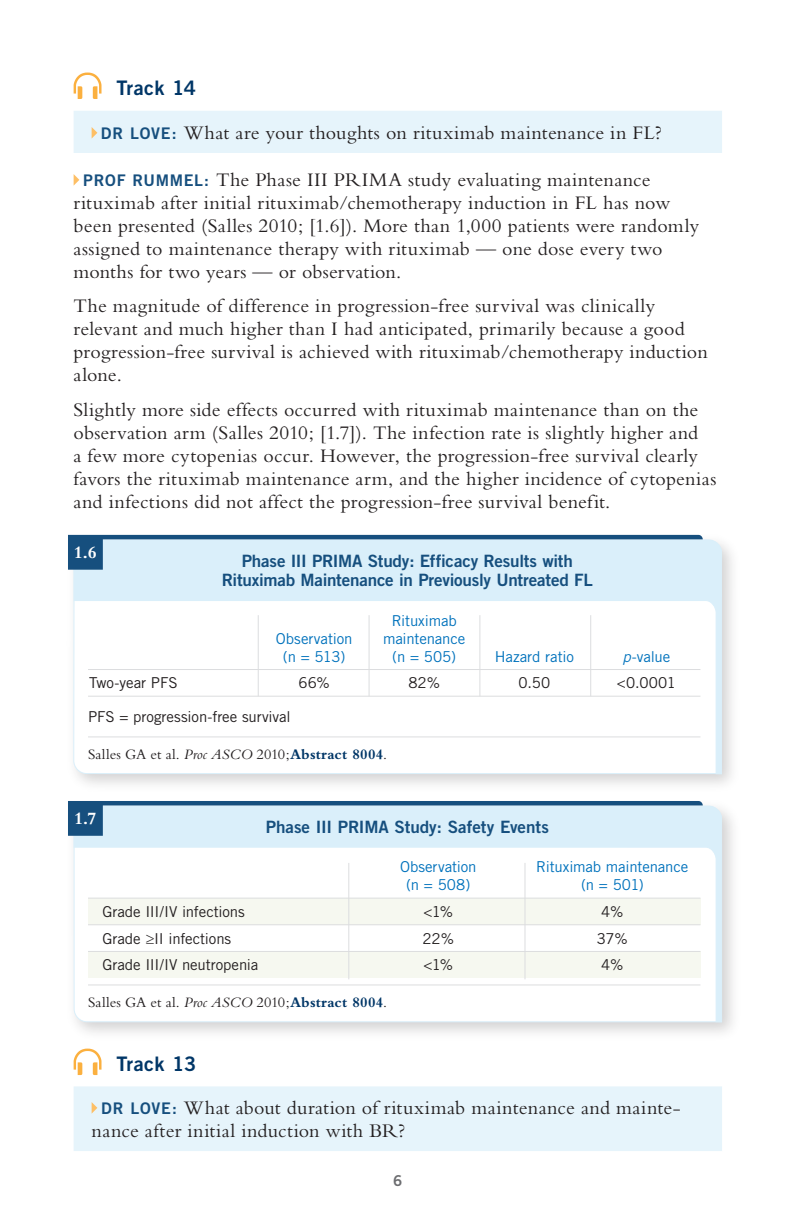
<style>
.page{position:relative;width:794px;height:1225px;background:#fff}
.page>*{position:absolute;margin:0;border:0;box-sizing:border-box;transform-origin:0 0}
.t1{font:20px/23px "Bembo RTP Std";letter-spacing:.015em;color:#231f20}
.t2{font:20px "Trade Gothic LT Std Bd 2";letter-spacing:.005em;color:#003667}
.t3{font:700 18px "Bembo RTP Std";color:#fff}
.t4{font:17px/19px "Trade Gothic LT Std Bd 2";letter-spacing:-.01em;color:#164f7e;text-align:center}
.t5{font:15px "Trade Gothic LT Std";letter-spacing:-.005em;color:#231f20}
.t6{font:15px "Trade Gothic LT Std";letter-spacing:-.01em;color:#0072bc}
.t7{font:15px "Bembo RTP Std";letter-spacing:.01em;color:#231f20}
.t8{font:15px "Trade Gothic LT Std Bd 2";color:#6c6d70}
.s1{font-family:"Trade Gothic LT Std Bd 2";font-size:16px;color:#164f7e}
.s2{font-style:italic}
.s3{font-weight:700;color:#003667}
</style>
<div class="page">
<div style="left:64px;top:531px;width:677px;height:264px;background:#231f20;opacity:.2"></div>
<svg style="left:73px;top:538px;width:649px;height:235px"></svg>
<svg style="left:68px;top:534px;width:634px;height:35px;background:#b8d3e4"></svg>
<div style="left:65px;top:797px;width:677px;height:244px;background:#231f20;opacity:.2"></div>
<svg style="left:73px;top:804px;width:649px;height:217px"></svg>
<svg style="left:68px;top:800px;width:634px;height:35px;background:#b8d3e4"></svg>
<div style="left:74px;top:111px;width:648px;height:42px;background:#e6f4fb"></div>
<svg style="left:74px;top:72px;width:27px;height:27px"></svg>
<svg style="left:92px;top:127px;width:5px;height:11px"></svg>
<svg style="left:74px;top:174px;width:5px;height:11px"></svg>
<div style="left:74px;top:1086px;width:648px;height:64px;background:#e6f4fb"></div>
<svg style="left:74px;top:1048px;width:27px;height:26px"></svg>
<svg style="left:92px;top:1102px;width:5px;height:11px"></svg>
<div style="left:88px;top:951px;width:612px;height:27px;background:#f6f8f0"></div>
<div style="left:88px;top:897px;width:612px;height:27px;background:#f6f8f0"></div>
<hr style="left:88px;top:669px;width:612px;height:1px;background:#dcdddf">
<hr style="left:88px;top:695px;width:612px;height:1px;background:#dcdddf">
<hr style="left:88px;top:736px;width:612px;height:1px;background:#dcdddf">
<hr style="left:590px;top:615px;width:1px;height:81px;background:#dcdddf">
<hr style="left:368px;top:615px;width:1px;height:81px;background:#dcdddf">
<hr style="left:258px;top:615px;width:1px;height:81px;background:#dcdddf">
<hr style="left:479px;top:615px;width:1px;height:81px;background:#dcdddf">
<hr style="left:88px;top:897px;width:612px;height:1px;background:#dcdddf">
<hr style="left:88px;top:924px;width:612px;height:1px;background:#dcdddf">
<hr style="left:88px;top:950px;width:612px;height:1px;background:#dcdddf">
<hr style="left:88px;top:984px;width:612px;height:1px;background:#dcdddf">
<hr style="left:348px;top:862px;width:1px;height:117px;background:#dcdddf">
<hr style="left:524px;top:862px;width:1px;height:117px;background:#dcdddf">
<p class="t2" style="left:116px;top:75px;width:81px">Track 14</p>
<p class="t1" style="left:101px;top:120px;width:562px"><span class="s1">DR LOVE:</span> What are your thoughts on rituximab maintenance in FL?</p>
<p class="t1" style="left:74px;top:167px;width:627px;text-indent:10px"><span class="s1">PROF RUMMEL:</span> The Phase III PRIMA study evaluating maintenance rituximab after initial rituximab/chemotherapy induction in FL has now been presented (Salles 2010; [1.6]). More than 1,000 patients were randomly assigned to maintenance therapy with rituximab — one dose every two months for two years — or observation.</p>
<p class="t1" style="left:74px;top:294px;width:635px">The magnitude of difference in progression-free survival was clinically relevant and much higher than I had anticipated, primarily because a good progression-free survival is achieved with rituximab/chemotherapy induction alone.</p>
<p class="t1" style="left:74px;top:397px;width:644px">Slightly more side effects occurred with rituximab maintenance than on the observation arm (Salles 2010; [1.7]). The infection rate is slightly higher and<br>a few more cytopenias occur. However, the progression-free survival clearly favors the rituximab maintenance arm, and the higher incidence of cytopenias and infections did not affect the progression-free survival benefit.</p>
<p class="t3" style="left:74px;top:542px;width:24px">1.6</p>
<p class="t4" style="left:222px;top:550px;width:373px">Phase III PRIMA Study: Efficacy Results with<br>Rituximab Maintenance in Previously Untreated FL</p>
<p class="t6" style="left:392px;top:611px;width:66px">Rituximab</p>
<p class="t6" style="left:276px;top:629px;width:78px">Observation</p>
<p class="t6" style="left:383px;top:629px;width:84px">maintenance</p>
<p class="t6" style="left:283px;top:647px;width:64px">(n = 513)</p>
<p class="t6" style="left:392px;top:647px;width:65px">(n = 505)</p>
<p class="t6" style="left:494px;top:647px;width:81px">Hazard ratio</p>
<p class="t6" style="left:622px;top:647px;width:49px"><span class="s2">p</span>-value</p>
<p class="t5" style="left:89px;top:674px;width:90px">Two-year PFS</p>
<p class="t5" style="left:298px;top:674px;width:33px">66%</p>
<p class="t5" style="left:408px;top:674px;width:33px">82%</p>
<p class="t5" style="left:518px;top:674px;width:33px">0.50</p>
<p class="t5" style="left:617px;top:674px;width:60px">&lt;0.0001</p>
<p class="t5" style="left:88px;top:707px;width:204px">PFS = progression-free survival</p>
<p class="t7" style="left:88px;top:745px;width:300px">Salles GA et al. <span class="s2">Proc ASCO</span> 2010;<span class="s3">Abstract 8004</span>.</p>
<p class="t3" style="left:74px;top:808px;width:24px">1.7</p>
<p class="t4" style="left:266px;top:816px;width:284px">Phase III PRIMA Study: Safety Events</p>
<p class="t6" style="left:400px;top:857px;width:78px">Observation</p>
<p class="t6" style="left:536px;top:857px;width:153px">Rituximab maintenance</p>
<p class="t6" style="left:406px;top:875px;width:66px">(n = 508)</p>
<p class="t6" style="left:581px;top:875px;width:64px">(n = 501)</p>
<p class="t5" style="left:102px;top:902px;width:144px">Grade III/IV infections</p>
<p class="t5" style="left:423px;top:902px;width:31px">&lt;1%</p>
<p class="t5" style="left:601px;top:902px;width:24px">4%</p>
<p class="t5" style="left:102px;top:929px;width:130px">Grade ≥II infections</p>
<p class="t5" style="left:422px;top:929px;width:33px">22%</p>
<p class="t5" style="left:597px;top:929px;width:32px">37%</p>
<p class="t5" style="left:102px;top:955px;width:157px">Grade III/IV neutropenia</p>
<p class="t5" style="left:423px;top:955px;width:31px">&lt;1%</p>
<p class="t5" style="left:601px;top:955px;width:24px">4%</p>
<p class="t7" style="left:88px;top:993px;width:300px">Salles GA et al. <span class="s2">Proc ASCO</span> 2010;<span class="s3">Abstract 8004</span>.</p>
<p class="t2" style="left:116px;top:1050px;width:81px">Track 13</p>
<p class="t1" style="left:92px;top:1095px;width:590px;text-indent:10px"><span class="s1">DR LOVE:</span> What about duration of rituximab maintenance and mainte&shy;nance after initial induction with BR?</p>
<p class="t8" style="left:393px;top:1171px;width:11px">6</p>
</div>
